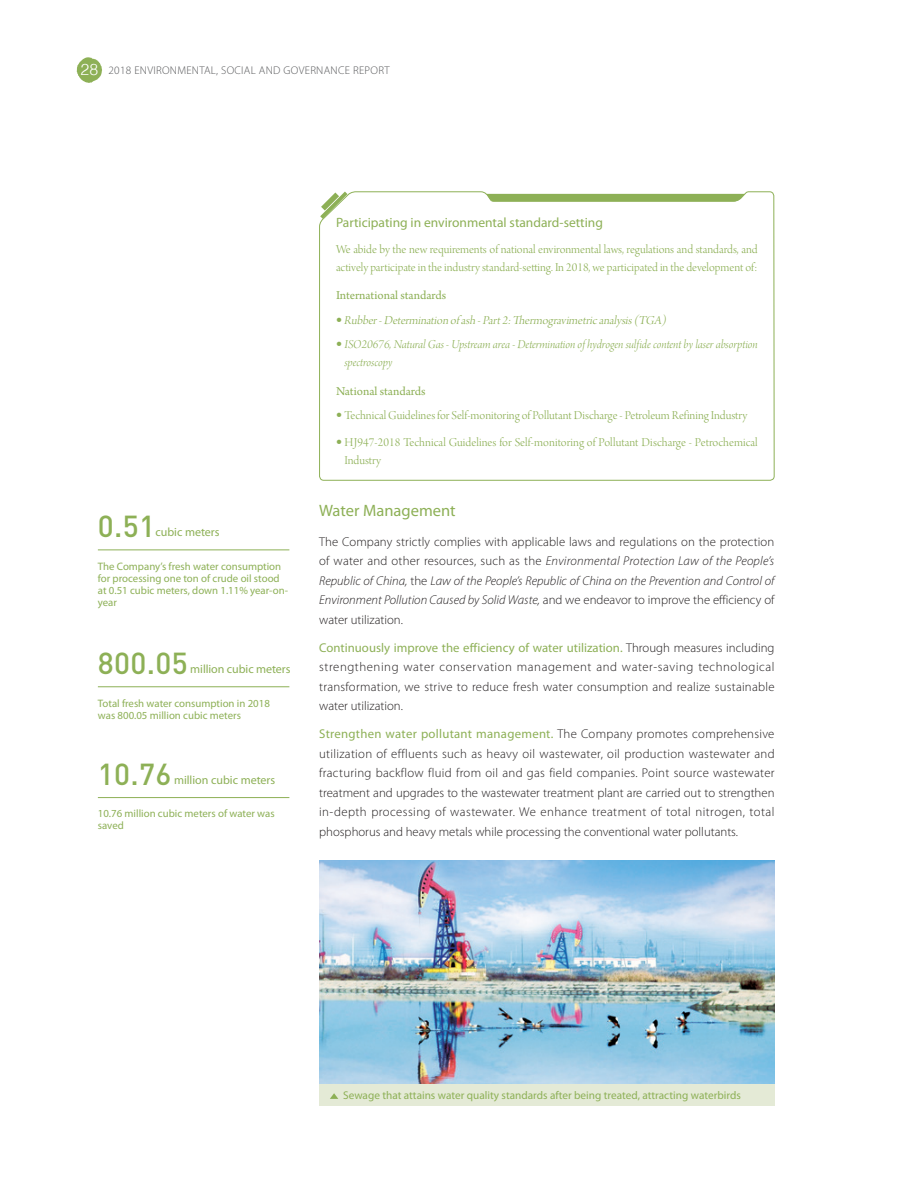
<style>
.page{position:relative;width:915px;height:1191px;background:#fff}
.page>*{position:absolute;margin:0;border:0;box-sizing:border-box;transform-origin:0 0}
.t1{font:500 30px "DIN";letter-spacing:.01em;color:#8db056}
.t2{font:16.5px "Myriad Pro";color:#8db056}
.t3{font:13.5px "Myriad Pro";color:#8db056}
.t4{font:300 12.75px/19.5px "Myriad Pro";color:#231f20;text-align:justify}
.t5{font:12.75px/18px "Arno Pro Light Display";color:#8db056}
.t6{font:12.75px/18px "Arno Pro Light Italic Display";letter-spacing:-.005em;color:#8db056}
.t7{font:italic 12.75px "Arno Pro Light Display";color:#8db056}
.t8{font:12.75px "Arno Pro";letter-spacing:-.005em;color:#8db056}
.t9{font:12px "Myriad Pro";color:#8db056}
.t10{font:11.25px "Myriad Pro";color:#8db056}
.t11{font:300 11.25px "Myriad Pro";letter-spacing:.025em;color:#57585a}
.t12{font:10.8px/12px "Myriad Pro";color:#8db056}
.s1{font-family:"Helvetica";font-size:15.9px;color:#fff}
.s2{color:#fff}
.s3{font-family:"FZKTJW GB1 0";font-style:normal;font-size:6px}
.s4{font-family:"FZKTJW GB1 0";font-size:6px}
.s5{font-style:italic}
.s6{font-weight:400;color:#8db056}
</style>
<div class="page">
<svg style="left:77px;top:57px;width:25px;height:26px"></svg>
<img style="left:319px;top:861px;width:455px;height:223px">
<div style="left:319px;top:1084px;width:455px;height:22px;background:#e4ead6"></div>
<svg style="left:330px;top:1093px;width:8px;height:5px"></svg>
<svg style="left:319px;top:191px;width:455px;height:290px"></svg>
<hr style="left:98px;top:549px;width:191px;height:1px;background:#8db056">
<hr style="left:98px;top:686px;width:191px;height:1px;background:#8db056">
<hr style="left:98px;top:797px;width:191px;height:1px;background:#8db056">
<p class="t11" style="left:80px;top:64px;width:310px"><span class="s1">28</span> 2018 ENVIRONMENTAL, SOCIAL AND GOVERNANCE REPORT</p>
<h1 class="t1" style="left:98px;top:507px;width:59px">0.51</h1>
<p class="t9" style="left:155px;top:525px;width:66px">cubic meters</p>
<p class="t12" style="left:98px;top:560px;width:192px">The Company’s fresh water consumption for processing one ton of crude oil stood at 0.51 cubic meters, down 1.11% year-on&shy;year<span class="s2">year</span></p>
<h1 class="t1" style="left:98px;top:644px;width:91px">800.05</h1>
<p class="t9" style="left:190px;top:662px;width:102px">million cubic meters</p>
<p class="t12" style="left:98px;top:697px;width:173px">Total fresh water consumption in 2018 was 800.05 million cubic meters</p>
<h1 class="t1" style="left:98px;top:754px;width:75px">10.76</h1>
<p class="t9" style="left:174px;top:772px;width:103px">million cubic meters</p>
<p class="t12" style="left:98px;top:807px;width:178px">10.76 million cubic meters of water was saved</p>
<p class="t3" style="left:336px;top:214px;width:268px">Participating in environmental standard-setting</p>
<p class="t5" style="left:336px;top:241px;width:423px">We abide by the new requirements of national environmental laws, regulations and standards, and actively participate in the industry standard-setting. In 2018, we participated in the development of:</p>
<p class="t8" style="left:336px;top:288px;width:112px">International standards</p>
<p class="t7" style="left:336px;top:313px;width:334px"><span class="s3">●</span> Rubber-Determination of ash -Part2:Thermogravimetricanalysis(TGA)</p>
<p class="t6" style="left:344px;top:336px;width:414px;text-indent:-9px"><span class="s4">●</span> ISO20676, Natural Gas - Upstream area - Determination of hydrogen sulfide content by laser absorption spectroscopy</p>
<p class="t8" style="left:336px;top:383px;width:91px">National standards</p>
<p class="t5" style="left:336px;top:407px;width:413px"><span class="s4">●</span> Technical Guidelines for Self-monitoring of Pollutant Discharge - Petroleum Refining Industry</p>
<p class="t5" style="left:344px;top:434px;width:414px;text-indent:-9px"><span class="s4">●</span> HJ947-2018 Technical Guidelines for Self-monitoring of Pollutant Discharge - Petrochemical<br>Industry</p>
<p class="t2" style="left:319px;top:500px;width:138px">Water Management</p>
<p class="t4" style="left:319px;top:532px;width:456px">The Company strictly complies with applicable laws and regulations on the protection of water and other resources, such as the <span class="s5">Environmental Protection Law of the People’s Republic of China,</span> the <span class="s5">Law of the People’s Republic of China on the Prevention and Control of Environment Pollution Caused by Solid Waste</span><span class="s5">,</span> and we endeavor to improve the efficiency of water utilization.</p>
<p class="t4" style="left:319px;top:638px;width:457px"><span class="s6">Continuously improve the efficiency of water utilization.</span> Through measures including strengthening water conservation management and water-saving technological transformation, we strive to reduce fresh water consumption and realize sustainable water utilization.</p>
<p class="t4" style="left:319px;top:724px;width:457px"><span class="s6">Strengthen water pollutant management.</span> The Company promotes comprehensive utilization of effluents such as heavy oil wastewater, oil production wastewater and fracturing backflow fluid from oil and gas field companies. Point source wastewater treatment and upgrades to the wastewater treatment plant are carried out to strengthen in-depth processing of wastewater. We enhance treatment of total nitrogen, total phosphorus and heavy metals while processing the conventional water pollutants.</p>
<p class="t10" style="left:343px;top:1088px;width:399px">Sewage that attains water quality standards after being treated, attracting waterbirds</p>
</div>
